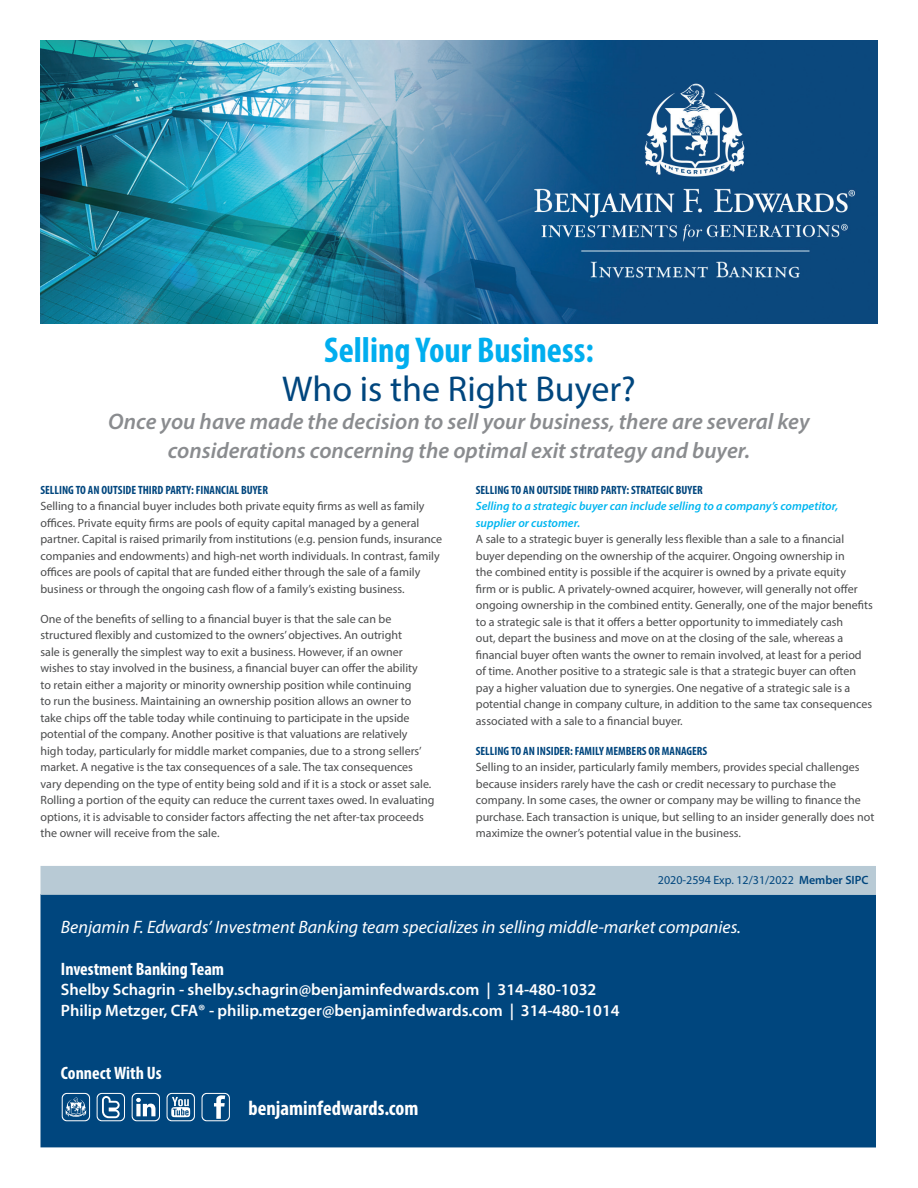
<style>
.page{position:relative;width:918px;height:1188px;background:#fff}
.page>*{position:absolute;margin:0;border:0;box-sizing:border-box;transform-origin:0 0}
.t1{font:700 condensed 36px "Myriad Pro";color:#00aeef}
.t2{font:36px "Myriad Pro";color:#00467e}
.t3{font:italic 600 22.5px/28.5px "Myriad Pro";color:#8a8c8f;text-align:center}
.t4{font:700 condensed 20.55px "Myriad Pro";color:#fff}
.t5{font:italic 18px "Myriad Pro";color:#fff}
.t6{font:700 condensed 18px "Myriad Pro";color:#fff}
.t7{font:600 16.5px/21px "Myriad Pro";color:#fff}
.t8{font:12px/16.5px "Myriad Pro";color:#4b4c4d}
.t9{font:700 condensed 12px "Myriad Pro";color:#00467e}
.t10{font:italic 600 12px/16.5px "Myriad Pro";color:#00b6f0}
.t11{font:12px "Myriad Pro";color:#00467e}
.s1{font-weight:600}
</style>
<div class="page">
<img style="left:40px;top:40px;width:838px;height:284px">
<div style="left:40px;top:895px;width:836px;height:252px;background:#00467e"></div>
<div style="left:40px;top:866px;width:836px;height:29px;background:#b8cad5"></div>
<svg style="left:62px;top:1093px;width:28px;height:28px"></svg>
<svg style="left:97px;top:1093px;width:28px;height:28px"></svg>
<svg style="left:132px;top:1093px;width:28px;height:28px"></svg>
<svg style="left:167px;top:1093px;width:28px;height:28px"></svg>
<svg style="left:202px;top:1093px;width:28px;height:28px"></svg>
<h1 class="t1" style="left:324px;top:328px;width:271px">Selling Your Business:</h1>
<h1 class="t2" style="left:282px;top:366px;width:355px">Who is the Right Buyer?</h1>
<h2 class="t3" style="left:108px;top:407px;width:703px">Once you have made the decision to sell your business, there are several key considerations concerning the optimal exit strategy and buyer.</h2>
<p class="t9" style="left:40px;top:482px;width:229px">SELLING TO AN OUTSIDE THIRD PARTY: FINANCIAL BUYER</p>
<p class="t8" style="left:40px;top:498px;width:403px">Selling to a financial buyer includes both private equity firms as well as family offices. Private equity firms are pools of equity capital managed by a general partner. Capital is raised primarily from institutions (e.g. pension funds, insurance companies and endowments) and high-net worth individuals. In contrast, family offices are pools of capital that are funded either through the sale of a family business or through the ongoing cash flow of a family’s existing business.</p>
<p class="t8" style="left:40px;top:610px;width:396px">One of the benefits of selling to a financial buyer is that the sale can be structured flexibly and customized to the owners’ objectives. An outright<br>sale is generally the simplest way to exit a business. However, if an owner wishes to stay involved in the business, a financial buyer can offer the ability<br>to retain either a majority or minority ownership position while continuing<br>to run the business. Maintaining an ownership position allows an owner to take chips off the table today while continuing to participate in the upside potential of the company. Another positive is that valuations are relatively<br>high today, particularly for middle market companies, due to a strong sellers’ market. A negative is the tax consequences of a sale. The tax consequences vary depending on the type of entity being sold and if it is a stock or asset sale.<br>Rolling a portion of the equity can reduce the current taxes owed. In evaluating options, it is advisable to consider factors affecting the net after-tax proceeds the owner will receive from the sale.</p>
<p class="t9" style="left:476px;top:482px;width:228px">SELLING TO AN OUTSIDE THIRD PARTY: STRATEGIC BUYER</p>
<p class="t10" style="left:476px;top:498px;width:364px">Selling to a strategic buyer can include selling to a company’s competitor, supplier or customer.</p>
<p class="t8" style="left:476px;top:531px;width:399px">A sale to a strategic buyer is generally less flexible than a sale to a financial buyer depending on the ownership of the acquirer. Ongoing ownership in<br>the combined entity is possible if the acquirer is owned by a private equity<br>firm or is public. A privately-owned acquirer, however, will generally not offer ongoing ownership in the combined entity. Generally, one of the major benefits to a strategic sale is that it offers a better opportunity to immediately cash<br>out, depart the business and move on at the closing of the sale, whereas a financial buyer often wants the owner to remain involved, at least for a period of time. Another positive to a strategic sale is that a strategic buyer can often pay a higher valuation due to synergies. One negative of a strategic sale is a potential change in company culture, in addition to the same tax consequences associated with a sale to a financial buyer.</p>
<p class="t9" style="left:476px;top:743px;width:233px">SELLING TO AN INSIDER: FAMILY MEMBERS OR MANAGERS</p>
<p class="t8" style="left:476px;top:759px;width:400px">Selling to an insider, particularly family members, provides special challenges because insiders rarely have the cash or credit necessary to purchase the company. In some cases, the owner or company may be willing to finance the purchase. Each transaction is unique, but selling to an insider generally does not maximize the owner’s potential value in the business.</p>
<p class="t11" style="left:658px;top:873px;width:212px">2020-2594 Exp. 12/31/2022 <span class="s1">Member SIPC</span></p>
<h3 class="t5" style="left:61px;top:916px;width:682px">Benjamin F. Edwards’ Investment Banking team specializes in selling middle-market companies.</h3>
<h3 class="t6" style="left:61px;top:958px;width:165px">Investment Banking Team</h3>
<h3 class="t7" style="left:61px;top:978px;width:560px">Shelby Schagrin - shelby.schagrin@benjaminfedwards.com | 314-480-1032<br>Philip Metzger, CFA® - philip.metzger@benjaminfedwards.com | 314-480-1014</h3>
<h3 class="t6" style="left:61px;top:1061px;width:102px">Connect With Us</h3>
<h3 class="t4" style="left:249px;top:1095px;width:171px">benjaminfedwards.com</h3>
</div>
